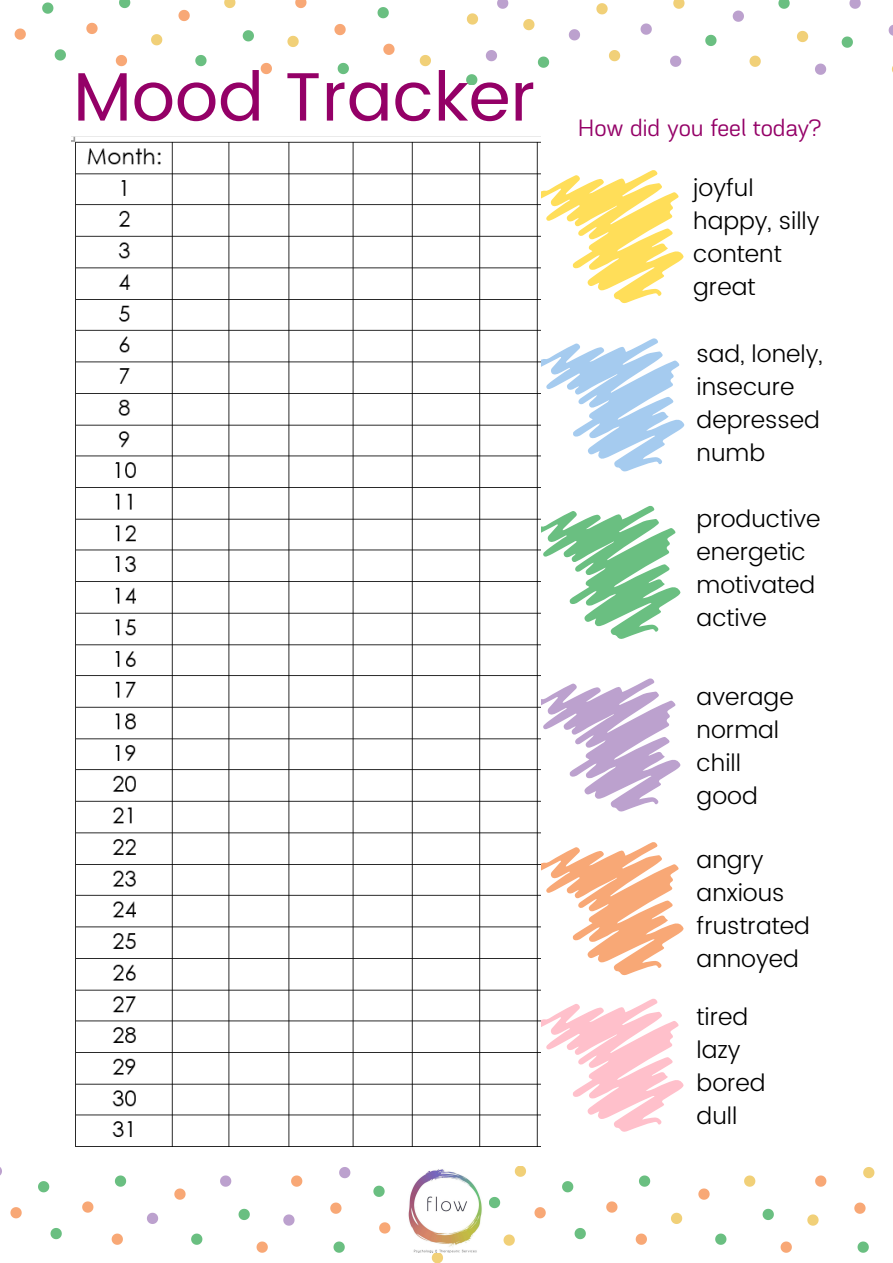
<style>
.page{position:relative;width:893px;height:1263px;background:#fff}
.page>*{position:absolute;margin:0;border:0;box-sizing:border-box;transform-origin:0 0}
.t1{font:68.32px "Poppins";color:#940067}
.t2{font:24.9px "Akzentica 4 F";color:#940067}
.t3{font:300 23.77px/33.1px "Poppins";color:#000}
</style>
<div class="page">
<svg style="left:119px;top:0;width:11px;height:8px"></svg>
<svg style="left:195px;top:55px;width:11px;height:11px"></svg>
<svg style="left:243px;top:30px;width:11px;height:11px"></svg>
<svg style="left:338px;top:63px;width:11px;height:11px"></svg>
<svg style="left:42px;top:2px;width:11px;height:12px"></svg>
<svg style="left:55px;top:49px;width:11px;height:12px"></svg>
<svg style="left:377px;top:7px;width:12px;height:11px"></svg>
<svg style="left:224px;top:0;width:11px;height:8px"></svg>
<svg style="left:287px;top:36px;width:12px;height:11px"></svg>
<svg style="left:151px;top:34px;width:11px;height:11px"></svg>
<svg style="left:420px;top:55px;width:11px;height:11px"></svg>
<svg style="left:86px;top:23px;width:12px;height:11px"></svg>
<svg style="left:116px;top:55px;width:11px;height:11px"></svg>
<svg style="left:295px;top:0;width:11px;height:8px"></svg>
<svg style="left:261px;top:63px;width:11px;height:11px"></svg>
<svg style="left:178px;top:10px;width:12px;height:11px"></svg>
<svg style="left:15px;top:28px;width:11px;height:12px"></svg>
<svg style="left:334px;top:24px;width:12px;height:11px"></svg>
<svg style="left:383px;top:44px;width:11px;height:11px"></svg>
<svg style="left:673px;top:0;width:11px;height:9px"></svg>
<svg style="left:749px;top:56px;width:12px;height:11px"></svg>
<svg style="left:797px;top:31px;width:11px;height:11px"></svg>
<svg style="left:596px;top:3px;width:11px;height:11px"></svg>
<svg style="left:609px;top:50px;width:11px;height:11px"></svg>
<svg style="left:523px;top:19px;width:11px;height:11px"></svg>
<svg style="left:467px;top:13px;width:11px;height:12px"></svg>
<svg style="left:778px;top:0;width:11px;height:9px"></svg>
<svg style="left:841px;top:36px;width:12px;height:12px"></svg>
<svg style="left:538px;top:57px;width:11px;height:11px"></svg>
<svg style="left:466px;top:74px;width:11px;height:10px"></svg>
<svg style="left:705px;top:35px;width:11px;height:11px"></svg>
<svg style="left:640px;top:23px;width:12px;height:12px"></svg>
<svg style="left:670px;top:56px;width:11px;height:11px"></svg>
<svg style="left:849px;top:0;width:11px;height:9px"></svg>
<svg style="left:486px;top:50px;width:11px;height:11px"></svg>
<svg style="left:497px;top:0;width:11px;height:9px"></svg>
<svg style="left:815px;top:64px;width:11px;height:11px"></svg>
<svg style="left:732px;top:11px;width:12px;height:11px"></svg>
<svg style="left:569px;top:29px;width:11px;height:11px"></svg>
<svg style="left:888px;top:25px;width:5px;height:11px"></svg>
<svg style="left:115px;top:1175px;width:11px;height:12px"></svg>
<svg style="left:191px;top:1233px;width:11px;height:12px"></svg>
<svg style="left:238px;top:1209px;width:12px;height:11px"></svg>
<svg style="left:333px;top:1241px;width:12px;height:12px"></svg>
<svg style="left:38px;top:1181px;width:11px;height:11px"></svg>
<svg style="left:51px;top:1228px;width:11px;height:11px"></svg>
<svg style="left:373px;top:1186px;width:12px;height:11px"></svg>
<svg style="left:220px;top:1175px;width:11px;height:12px"></svg>
<svg style="left:283px;top:1214px;width:11px;height:12px"></svg>
<svg style="left:339px;top:1167px;width:11px;height:11px"></svg>
<svg style="left:0;top:1167px;width:2px;height:9px"></svg>
<svg style="left:147px;top:1213px;width:11px;height:11px"></svg>
<svg style="left:82px;top:1201px;width:11px;height:12px"></svg>
<svg style="left:112px;top:1233px;width:11px;height:12px"></svg>
<svg style="left:291px;top:1175px;width:11px;height:12px"></svg>
<svg style="left:256px;top:1241px;width:12px;height:12px"></svg>
<svg style="left:174px;top:1188px;width:12px;height:12px"></svg>
<svg style="left:10px;top:1207px;width:12px;height:11px"></svg>
<svg style="left:330px;top:1202px;width:11px;height:12px"></svg>
<svg style="left:379px;top:1222px;width:11px;height:11px"></svg>
<svg style="left:639px;top:1175px;width:11px;height:12px"></svg>
<svg style="left:715px;top:1233px;width:11px;height:12px"></svg>
<svg style="left:762px;top:1209px;width:12px;height:11px"></svg>
<svg style="left:857px;top:1241px;width:12px;height:12px"></svg>
<svg style="left:562px;top:1181px;width:11px;height:11px"></svg>
<svg style="left:574px;top:1228px;width:12px;height:11px"></svg>
<svg style="left:489px;top:1197px;width:11px;height:11px"></svg>
<svg style="left:744px;top:1175px;width:11px;height:12px"></svg>
<svg style="left:807px;top:1214px;width:11px;height:12px"></svg>
<svg style="left:863px;top:1167px;width:11px;height:11px"></svg>
<svg style="left:503px;top:1234px;width:12px;height:12px"></svg>
<svg style="left:432px;top:1252px;width:11px;height:10px"></svg>
<svg style="left:515px;top:1166px;width:11px;height:11px"></svg>
<svg style="left:671px;top:1213px;width:11px;height:11px"></svg>
<svg style="left:606px;top:1201px;width:11px;height:12px"></svg>
<svg style="left:635px;top:1233px;width:12px;height:12px"></svg>
<svg style="left:815px;top:1175px;width:11px;height:12px"></svg>
<svg style="left:780px;top:1241px;width:12px;height:12px"></svg>
<svg style="left:698px;top:1188px;width:11px;height:12px"></svg>
<svg style="left:534px;top:1207px;width:12px;height:11px"></svg>
<svg style="left:854px;top:1202px;width:11px;height:12px"></svg>
<svg style="left:541px;top:170px;width:143px;height:133px"></svg>
<svg style="left:541px;top:338px;width:143px;height:133px"></svg>
<svg style="left:541px;top:506px;width:140px;height:133px"></svg>
<svg style="left:541px;top:678px;width:140px;height:133px"></svg>
<svg style="left:541px;top:842px;width:143px;height:133px"></svg>
<svg style="left:541px;top:999px;width:143px;height:133px"></svg>
<img style="left:72px;top:136px;width:469px;height:1010px">
<img style="left:408px;top:1169px;width:74px;height:83px">
<p class="t1" style="left:73px;top:57px;width:464px">Mood Tracker</p>
<h2 class="t2" style="left:578px;top:119px;width:245px">How did you feel today?</h2>
<p class="t3" style="left:693px;top:171px;width:128px">joyful happy, silly content</p>
<p class="t3" style="left:693px;top:271px;width:64px">great</p>
<p class="t3" style="left:696px;top:337px;width:127px">sad, lonely, insecure</p>
<h1 class="t3" style="left:696px;top:403px;width:125px">depressed numb</h1>
<p class="t3" style="left:696px;top:502px;width:125px">productive energetic motivated active</p>
<p class="t3" style="left:696px;top:680px;width:99px">average normal chill good</p>
<p class="t3" style="left:696px;top:843px;width:115px">angry anxious frustrated annoyed</p>
<p class="t3" style="left:696px;top:1000px;width:71px">tired lazy bored dull</p>
</div>
